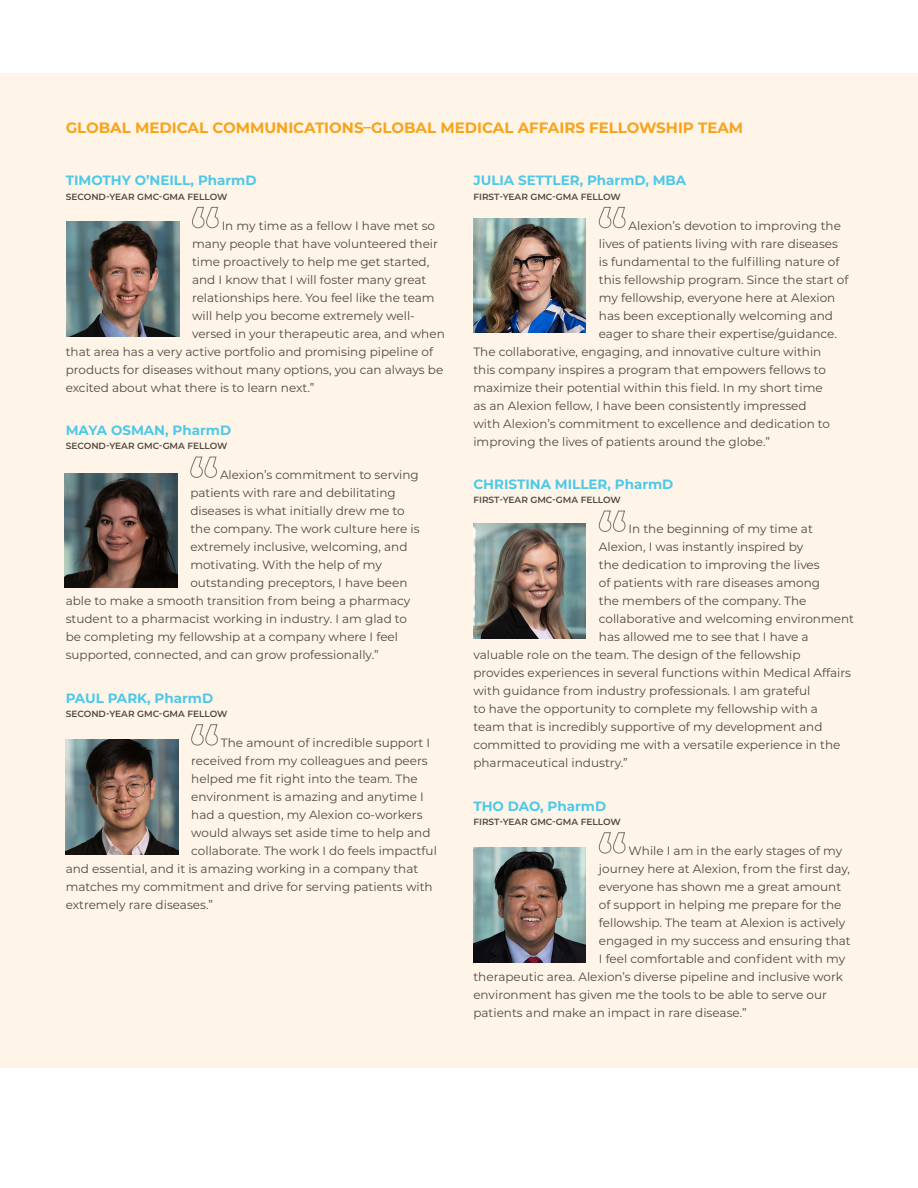
<style>
.page{position:relative;width:918px;height:1188px;background:#fff}
.page>*{position:absolute;margin:0;border:0;box-sizing:border-box;transform-origin:0 0}
.t1{font:700 15px "Montserrat";color:#f9a31b}
.Bio-Name{font:700 13.5px "Montserrat";color:#4ec8e8}
.bio{font:12px "Montserrat";color:#544640}
.Bio-Title{font:600 9px "Montserrat";color:#544640}
</style>
<div class="page">
<div style="left:0;top:73px;width:918px;height:995px;background:#fef5e8"></div>
<svg style="left:599px;top:207px;width:27px;height:22px"></svg>
<svg style="left:599px;top:510px;width:27px;height:22px"></svg>
<svg style="left:599px;top:832px;width:27px;height:22px"></svg>
<svg style="left:192px;top:207px;width:27px;height:22px"></svg>
<svg style="left:190px;top:456px;width:27px;height:22px"></svg>
<svg style="left:191px;top:724px;width:27px;height:22px"></svg>
<img style="left:66px;top:222px;width:113px;height:115px">
<img style="left:65px;top:473px;width:112px;height:115px">
<img style="left:66px;top:739px;width:112px;height:115px">
<img style="left:473px;top:218px;width:113px;height:115px">
<img style="left:473px;top:523px;width:113px;height:115px">
<img style="left:473px;top:847px;width:113px;height:115px">
<p class="t1" style="left:66px;top:116px;width:679px">GLOBAL MEDICAL COMMUNICATIONS–GLOBAL MEDICAL AFFAIRS FELLOWSHIP TEAM</p>
<p class="Bio-Name" style="left:66px;top:171px;width:192px">TIMOTHY O’NEILL, PharmD</p>
<p class="Bio-Title" style="left:66px;top:190px;width:163px">SECOND-YEAR GMC-GMA FELLOW</p>
<p class="bio" style="left:222px;top:217px;width:215px">In my time as a fellow I have met so</p>
<p class="bio" style="left:192px;top:235px;width:247px">many people that have volunteered their</p>
<p class="bio" style="left:192px;top:253px;width:239px">time proactively to help me get started,</p>
<p class="bio" style="left:192px;top:271px;width:236px">and I know that I will foster many great</p>
<p class="bio" style="left:192px;top:289px;width:244px">relationships here. You feel like the team</p>
<p class="bio" style="left:192px;top:307px;width:224px">will help you become extremely well-</p>
<p class="bio" style="left:192px;top:325px;width:254px">versed in your therapeutic area, and when</p>
<p class="bio" style="left:66px;top:343px;width:369px">that area has a very active portfolio and promising pipeline of</p>
<p class="bio" style="left:66px;top:361px;width:379px">products for diseases without many options, you can always be</p>
<p class="bio" style="left:66px;top:379px;width:250px">excited about what there is to learn next.”</p>
<p class="Bio-Name" style="left:66px;top:421px;width:167px">MAYA OSMAN, PharmD</p>
<p class="Bio-Title" style="left:66px;top:440px;width:163px">SECOND-YEAR GMC-GMA FELLOW</p>
<p class="bio" style="left:220px;top:467px;width:200px">Alexion’s commitment to serving</p>
<p class="bio" style="left:190px;top:485px;width:207px">patients with rare and debilitating</p>
<p class="bio" style="left:190px;top:503px;width:216px">diseases is what initially drew me to</p>
<p class="bio" style="left:190px;top:521px;width:231px">the company. The work culture here is</p>
<p class="bio" style="left:190px;top:539px;width:219px">extremely inclusive, welcoming, and</p>
<p class="bio" style="left:190px;top:557px;width:193px">motivating. With the help of my</p>
<p class="bio" style="left:190px;top:575px;width:219px">outstanding preceptors, I have been</p>
<p class="bio" style="left:66px;top:593px;width:346px">able to make a smooth transition from being a pharmacy</p>
<p class="bio" style="left:66px;top:611px;width:343px">student to a pharmacist working in industry. I am glad to</p>
<p class="bio" style="left:66px;top:629px;width:334px">be completing my fellowship at a company where I feel</p>
<p class="bio" style="left:66px;top:647px;width:314px">supported, connected, and can grow professionally.”</p>
<p class="Bio-Name" style="left:66px;top:688px;width:149px">PAUL PARK, PharmD</p>
<p class="Bio-Title" style="left:66px;top:707px;width:163px">SECOND-YEAR GMC-GMA FELLOW</p>
<p class="bio" style="left:221px;top:734px;width:211px">The amount of incredible support I</p>
<p class="bio" style="left:191px;top:752px;width:238px">received from my colleagues and peers</p>
<p class="bio" style="left:191px;top:770px;width:228px">helped me fit right into the team. The</p>
<p class="bio" style="left:191px;top:788px;width:234px">environment is amazing and anytime I</p>
<p class="bio" style="left:191px;top:806px;width:233px">had a question, my Alexion co-workers</p>
<p class="bio" style="left:191px;top:824px;width:241px">would always set aside time to help and</p>
<p class="bio" style="left:191px;top:842px;width:247px">collaborate. The work I do feels impactful</p>
<p class="bio" style="left:66px;top:860px;width:354px">and essential, and it is amazing working in a company that</p>
<p class="bio" style="left:66px;top:878px;width:369px">matches my commitment and drive for serving patients with</p>
<p class="bio" style="left:66px;top:896px;width:149px">extremely rare diseases.”</p>
<p class="Bio-Name" style="left:473px;top:171px;width:214px">JULIA SETTLER, PharmD, MBA</p>
<p class="Bio-Title" style="left:473px;top:190px;width:149px">FIRST-YEAR GMC-GMA FELLOW</p>
<p class="bio" style="left:629px;top:217px;width:214px">Alexion’s devotion to improving the</p>
<p class="bio" style="left:599px;top:235px;width:241px">lives of patients living with rare diseases</p>
<p class="bio" style="left:599px;top:253px;width:242px">is fundamental to the fulfilling nature of</p>
<p class="bio" style="left:599px;top:271px;width:251px">this fellowship program. Since the start of</p>
<p class="bio" style="left:599px;top:289px;width:238px">my fellowship, everyone here at Alexion</p>
<p class="bio" style="left:599px;top:307px;width:236px">has been exceptionally welcoming and</p>
<p class="bio" style="left:599px;top:325px;width:240px">eager to share their expertise/guidance.</p>
<p class="bio" style="left:473px;top:343px;width:349px">The collaborative, engaging, and innovative culture within</p>
<p class="bio" style="left:473px;top:361px;width:354px">this company inspires a program that empowers fellows to</p>
<p class="bio" style="left:473px;top:379px;width:351px">maximize their potential within this field. In my short time</p>
<p class="bio" style="left:473px;top:397px;width:335px">as an Alexion fellow, I have been consistently impressed</p>
<p class="bio" style="left:473px;top:415px;width:358px">with Alexion’s commitment to excellence and dedication to</p>
<p class="bio" style="left:473px;top:433px;width:298px">improving the lives of patients around the globe.”</p>
<p class="Bio-Name" style="left:473px;top:475px;width:202px">CHRISTINA MILLER, PharmD</p>
<p class="Bio-Title" style="left:473px;top:494px;width:149px">FIRST-YEAR GMC-GMA FELLOW</p>
<p class="bio" style="left:629px;top:521px;width:186px">In the beginning of my time at</p>
<p class="bio" style="left:599px;top:539px;width:206px">Alexion, I was instantly inspired by</p>
<p class="bio" style="left:599px;top:557px;width:222px">the dedication to improving the lives</p>
<p class="bio" style="left:599px;top:575px;width:223px">of patients with rare diseases among</p>
<p class="bio" style="left:599px;top:593px;width:209px">the members of the company. The</p>
<p class="bio" style="left:599px;top:611px;width:257px">collaborative and welcoming environment</p>
<p class="bio" style="left:599px;top:629px;width:211px">has allowed me to see that I have a</p>
<p class="bio" style="left:473px;top:647px;width:329px">valuable role on the team. The design of the fellowship</p>
<p class="bio" style="left:473px;top:665px;width:379px">provides experiences in several functions within Medical Affairs</p>
<p class="bio" style="left:473px;top:683px;width:338px">with guidance from industry professionals. I am grateful</p>
<p class="bio" style="left:473px;top:701px;width:346px">to have the opportunity to complete my fellowship with a</p>
<p class="bio" style="left:473px;top:719px;width:351px">team that is incredibly supportive of my development and</p>
<p class="bio" style="left:473px;top:737px;width:369px">committed to providing me with a versatile experience in the</p>
<p class="bio" style="left:473px;top:755px;width:156px">pharmaceutical industry.”</p>
<p class="Bio-Name" style="left:473px;top:796px;width:134px">THO DAO, PharmD</p>
<p class="Bio-Title" style="left:473px;top:815px;width:149px">FIRST-YEAR GMC-GMA FELLOW</p>
<p class="bio" style="left:629px;top:842px;width:215px">While I am in the early stages of my</p>
<p class="bio" style="left:599px;top:860px;width:253px">journey here at Alexion, from the first day,</p>
<p class="bio" style="left:599px;top:878px;width:244px">everyone has shown me a great amount</p>
<p class="bio" style="left:599px;top:896px;width:244px">of support in helping me prepare for the</p>
<p class="bio" style="left:599px;top:914px;width:248px">fellowship. The team at Alexion is actively</p>
<p class="bio" style="left:599px;top:932px;width:253px">engaged in my success and ensuring that</p>
<p class="bio" style="left:599px;top:950px;width:248px">I feel comfortable and confident with my</p>
<p class="bio" style="left:473px;top:968px;width:371px">therapeutic area. Alexion’s diverse pipeline and inclusive work</p>
<p class="bio" style="left:473px;top:986px;width:355px">environment has given me the tools to be able to serve our</p>
<p class="bio" style="left:473px;top:1004px;width:275px">patients and make an impact in rare disease.”</p>
</div>
